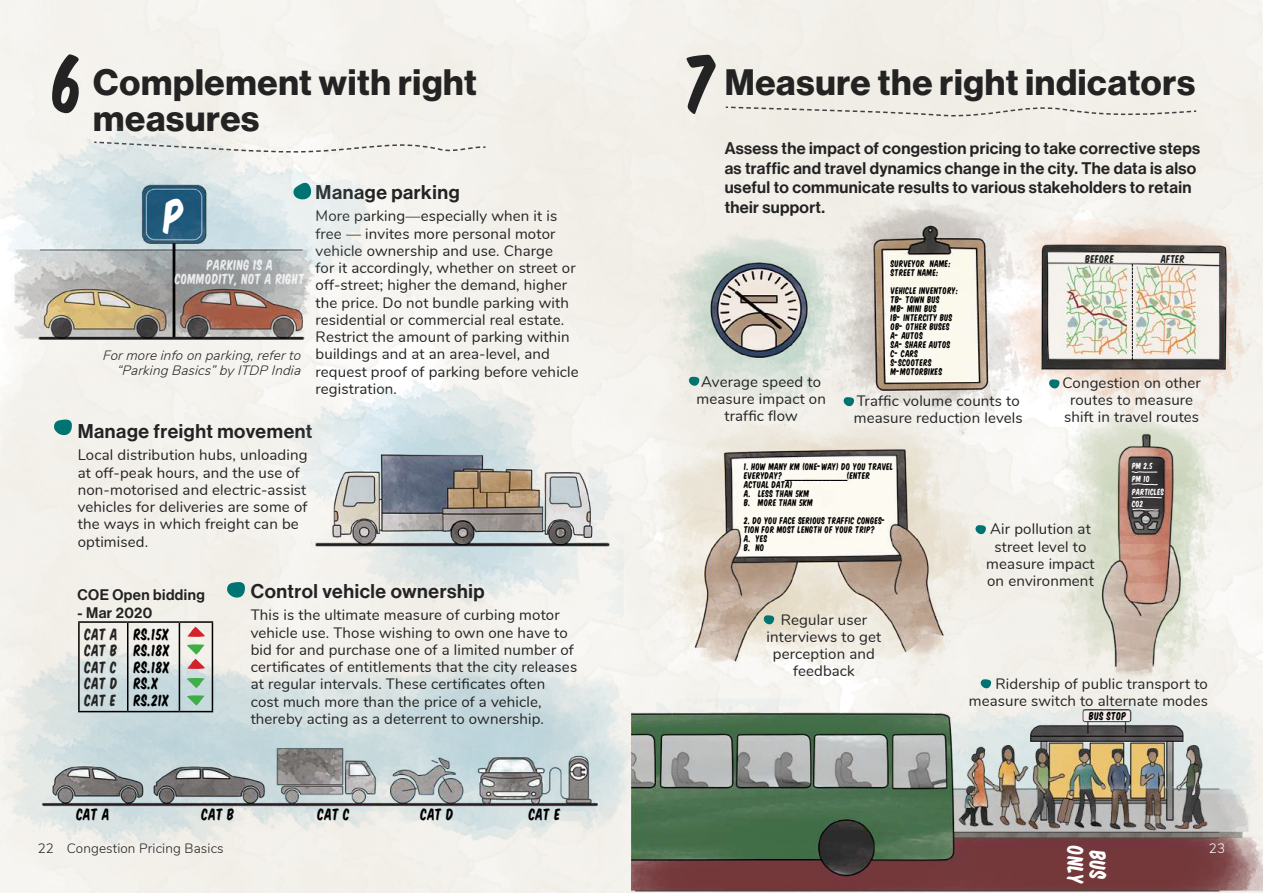
<style>
.page{position:relative;width:1263px;height:893px;background:#fff}
.page>*{position:absolute;margin:0;border:0;box-sizing:border-box;transform-origin:0 0}
.t1{font:75px "Komika Title";color:#232323}
.t2{font:45px "Komika Title";color:#fff}
.t3{font:36px "N Haas Grotesk DS Pro 75 Bd";letter-spacing:.02em;color:#232323}
.t4{font:21px "Komika Title";color:#fefefe}
.t5{font:19.5px "N Haas Grotesk DS Pro 65 Md";letter-spacing:.03em;color:#232323}
.t6{font:16.5px/19.5px "N Haas Grotesk DS Pro 65 Md";letter-spacing:.02em;color:#232323}
.t7{font:15px/17.2px "Nunito";letter-spacing:.01em;color:#232323}
.t8{font:15px/16.5px "Komika Title";letter-spacing:.03em;color:#000}
.t9{font:15px "N Haas Grotesk DS Pro 65 Md";letter-spacing:.03em;color:#232323}
.t10{font:15px/16.5px "Komika Title";letter-spacing:.03em;color:#232323;text-align:justify}
.t11{font:italic 300 13.5px/15.8px "Nunito";color:#232323;text-align:right}
.t12{font:13.5px/13.5px "Komika Title";letter-spacing:.03em;color:#fff;text-align:center}
.t13{font:300 13.5px "Nunito";letter-spacing:.01em;color:#232324}
.t14{font:300 13.5px "Nunito";color:#fffdfe}
.t15{font:10.5px "Komika Title";letter-spacing:.03em;color:#232323}
.t16{font:10.5px "Komika Title";letter-spacing:.03em;color:#000}
.t17{font:9px/9px "Komika Title";letter-spacing:.03em;color:#000}
.t18{font:8.25px/12.8px "Komika Title";letter-spacing:.03em;color:#fefefe}
</style>
<div class="page">
<img style="left:0;top:0;width:1263px;height:893px">
<svg style="left:724px;top:104px;width:474px;height:14px;background:#e5e2dc"></svg>
<svg style="left:93px;top:141px;width:394px;height:12px"></svg>
<svg style="left:1132px;top:264px;width:1px;height:96px"></svg>
<svg style="left:53px;top:418px;width:20px;height:20px"></svg>
<svg style="left:292px;top:179px;width:21px;height:23px"></svg>
<hr style="left:78px;top:621px;width:50px;height:2px;background:#000">
<hr style="left:78px;top:623px;width:2px;height:88px;background:#000">
<hr style="left:128px;top:621px;width:51px;height:2px;background:#000">
<hr style="left:127px;top:623px;width:1px;height:88px;background:#000">
<hr style="left:179px;top:621px;width:34px;height:2px;background:#000">
<hr style="left:179px;top:623px;width:1px;height:88px;background:#000">
<hr style="left:212px;top:623px;width:1px;height:88px;background:#000">
<hr style="left:78px;top:711px;width:50px;height:1px;background:#000">
<hr style="left:128px;top:711px;width:51px;height:1px;background:#000">
<hr style="left:179px;top:711px;width:34px;height:1px;background:#000">
<svg style="left:187px;top:677px;width:18px;height:11px"></svg>
<svg style="left:187px;top:695px;width:18px;height:11px"></svg>
<svg style="left:187px;top:627px;width:18px;height:10px"></svg>
<svg style="left:187px;top:644px;width:18px;height:25px"></svg>
<svg style="left:226px;top:581px;width:20px;height:20px"></svg>
<svg style="left:689px;top:376px;width:12px;height:12px"></svg>
<svg style="left:843px;top:397px;width:13px;height:11px"></svg>
<svg style="left:1049px;top:379px;width:12px;height:12px"></svg>
<svg style="left:975px;top:525px;width:12px;height:11px"></svg>
<svg style="left:980px;top:679px;width:13px;height:12px"></svg>
<svg style="left:763px;top:615px;width:13px;height:12px"></svg>
<svg style="left:1131px;top:471px;width:27px;height:2px"></svg>
<svg style="left:1131px;top:483px;width:27px;height:3px"></svg>
<svg style="left:1132px;top:508px;width:27px;height:3px"></svg>
<svg style="left:1132px;top:496px;width:30px;height:2px"></svg>
<h1 class="t1" style="left:54px;top:27px;width:32px">6</h1>
<h1 class="t1" style="left:685px;top:27px;width:34px">7</h1>
<h3 class="t3" style="left:93px;top:62px;width:385px">Complement with right</h3>
<h3 class="t3" style="left:725px;top:62px;width:472px">Measure the right indicators</h3>
<h3 class="t3" style="left:93px;top:98px;width:168px">measures</h3>
<h2 class="t2" style="left:164px;top:183px;width:23px">P</h2>
<p class="t12" style="left:175px;top:258px;width:131px">PARKING IS A<br>COMMODITY, NOT A RIGHT</p>
<p class="t11" style="left:103px;top:346px;width:203px">Formore info on parking,referto “Parking Basics”by ITDP India</p>
<h3 class="t5" style="left:316px;top:181px;width:146px">Manage parking</h3>
<p class="t7" style="left:316px;top:207px;width:265px">More parking—especially when it is free — invites more personal motor vehicle ownership and use. Charge<br>for it accordingly, whether on street or off-street; higher the demand, higher the price. Do not bundle parking with residential or commercial real estate.<br>Restrict the amount of parking within buildings and at an area-level, and request proof of parking before vehicle registration.</p>
<h3 class="t5" style="left:78px;top:420px;width:236px">Manage freight movement</h3>
<p class="t7" style="left:78px;top:445px;width:231px">Local distribution hubs, unloading at off-peak hours, and the use of non-motorised and electric-assist vehicles for deliveries are some of the ways in which freight can be optimised.</p>
<p class="t9" style="left:78px;top:586px;width:129px">COE Open bidding</p>
<p class="t9" style="left:78px;top:604px;width:76px">- Mar 2020</p>
<p class="t10" style="left:85px;top:625px;width:35px">CAT A CAT B CAT C CAT D CAT E</p>
<p class="t8" style="left:134px;top:625px;width:38px">RS.15X<br>RS.18X<br>RS.18X<br>RS.X<br>RS.21X</p>
<h3 class="t5" style="left:251px;top:580px;width:235px">Control vehicle ownership</h3>
<p class="t7" style="left:251px;top:606px;width:328px">This is the ultimate measure of curbing motor vehicle use. Those wishing to own one have to bid for and purchase one of a limited number of certificates of entitlements that the city releases at regular intervals. These certificates often<br>cost much more than the price of a vehicle, thereby acting as a deterrent to ownership.</p>
<p class="t8" style="left:77px;top:805px;width:34px">CAT A</p>
<p class="t8" style="left:202px;top:805px;width:34px">CAT B</p>
<p class="t8" style="left:318px;top:805px;width:34px">CAT C</p>
<p class="t8" style="left:421px;top:805px;width:34px">CAT D</p>
<p class="t8" style="left:529px;top:805px;width:33px">CAT E</p>
<p class="t13" style="left:38px;top:838px;width:187px">22 Congestion Pricing Basics</p>
<p class="t6" style="left:725px;top:139px;width:477px">Assess the impact of congestion pricing to take corrective steps as traffic and travel dynamics change in the city. The data is also useful to communicate results to various stakeholders to retain their support.</p>
<p class="t7" style="left:696px;top:372px;width:131px;text-align:center">Average speed to measure impact on traffic flow</p>
<p class="t17" style="left:891px;top:258px;width:61px">SURVEYOR NAME:<br>STREET NAME:</p>
<p class="t17" style="left:891px;top:285px;width:69px">VEHICLE INVENTORY:<br>TB- TOWN BUS<br>MB- MINI BUS<br>IB- INTERCITY BUS<br>OB- OTHER BUSES<br>A- AUTOS<br>SA- SHARE AUTOS<br>C- CARS<br>S-SCOOTERS<br>M-MOTORBIKES</p>
<p class="t7" style="left:854px;top:391px;width:170px">Traffic volume counts to measure reduction levels</p>
<p class="t15" style="left:1085px;top:251px;width:30px">BEFORE</p>
<p class="t15" style="left:1161px;top:251px;width:26px">AFTER</p>
<p class="t7" style="left:1062px;top:373px;width:140px;text-align:center">Congestion on other routes to measure shift in travel routes</p>
<p class="t17" style="left:744px;top:462px;width:151px">1. HOW MANY KM (ONE-WAY) DO YOU TRAVEL<br>EVERYDAY? _______________(ENTER<br>ACTUAL DATA)<br>A. LESS THAN 5KM<br>B. MORE THAN 5KM</p>
<p class="t17" style="left:744px;top:516px;width:144px">2. DO YOU FACE SERIOUS TRAFFIC CONGES-<br>TION FOR MOST LENGTH OF YOUR TRIP?<br>A. YES<br>B. NO</p>
<p class="t7" style="left:766px;top:610px;width:116px;text-align:center">Regular user interviews to get perception and feedback</p>
<p class="t7" style="left:986px;top:520px;width:110px;text-align:center">Air pollution at street level to measure impact on environment</p>
<p class="t18" style="left:1132px;top:459px;width:34px">PM 2.5<br>PM 10<br>PARTICLES<br>CO2</p>
<p class="t7" style="left:969px;top:674px;width:241px;text-align:right">Ridership of public transport to measure switch to alternate modes</p>
<p class="t16" style="left:1089px;top:708px;width:39px">BUS STOP</p>
<h3 class="t4" style="left:1091px;top:846px;width:40px;rotate:90deg">ONLY</h3>
<h3 class="t4" style="left:1113px;top:851px;width:32px;rotate:90deg">BUS</h3>
<p class="t14" style="left:1209px;top:838px;width:18px">23</p>
</div>
